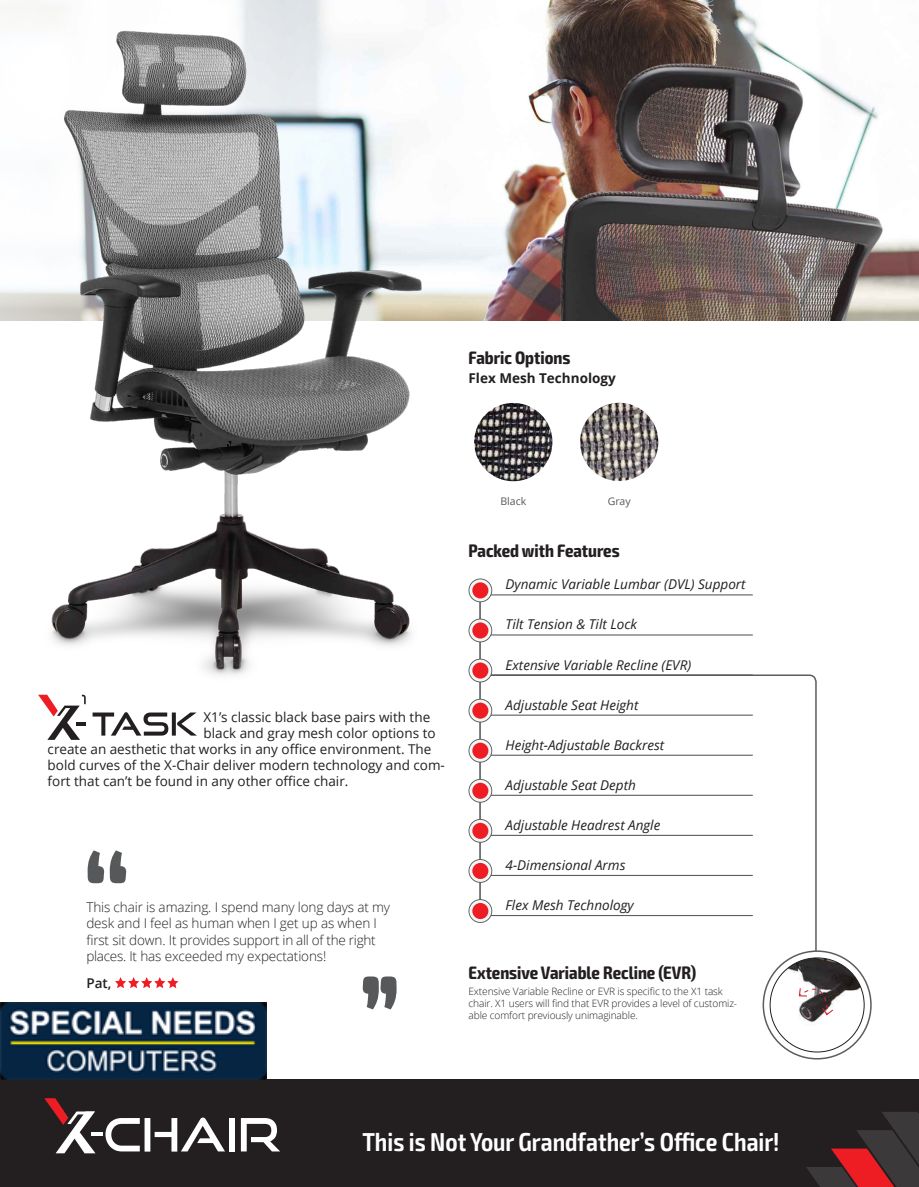
<style>
.page{position:relative;width:919px;height:1187px;background:#fff}
.page>*{position:absolute;margin:0;border:0;box-sizing:border-box;transform-origin:0 0}
.t1{font:900 condensed 110.25px "Exo 2";color:#57585a}
.t2{font:600 condensed 25.95px "Exo 2";color:#fff}
.t3{font:700 condensed 18px "Exo 2";color:#231f20}
.t4{font:13.5px "Open Sans";color:#231f20}
.t5{font:italic 13.5px "Open Sans";color:#231f20}
.t6{font:300 13.5px/16.2px "Open Sans";letter-spacing:-.01em;color:#231f20}
.t7{font:700 13.5px "Open Sans";color:#231f20}
.t8{font:600 13.5px "Open Sans";color:#231f20}
.t9{font:10.5px "Open Sans";color:#57585a}
.t10{font:300 10.2px/12.1px "Open Sans";letter-spacing:-.01em;color:#231f20}
</style>
<div class="page">
<svg style="left:487px;top:673px;width:330px;height:285px"></svg>
<img style="left:1px;top:0;width:917px;height:321px">
<svg style="left:115px;top:977px;width:63px;height:11px"></svg>
<img style="left:580px;top:403px;width:78px;height:78px;border-radius:39px">
<div style="left:0;top:1079px;width:918px;height:107px;background:#231f20"></div>
<svg style="left:806px;top:1112px;width:112px;height:74px"></svg>
<hr style="left:91px;top:1132px;width:11px;height:4px;background:#fff">
<svg style="left:105px;top:1117px;width:120px;height:34px"></svg>
<div style="left:229px;top:1117px;width:6px;height:34px;background:#fff"></div>
<svg style="left:241px;top:1118px;width:39px;height:33px"></svg>
<svg style="left:44px;top:1098px;width:51px;height:55px"></svg>
<img style="left:0;top:25px;width:464px;height:651px">
<svg style="left:93px;top:712px;width:104px;height:23px"></svg>
<svg style="left:38px;top:694px;width:48px;height:45px"></svg>
<img style="left:474px;top:403px;width:78px;height:78px;border-radius:39px">
<hr style="left:489px;top:594px;width:263px;height:1px;background:#5c5c5c">
<hr style="left:489px;top:714px;width:263px;height:1px;background:#5c5c5c">
<hr style="left:489px;top:674px;width:263px;height:1px;background:#5c5c5c">
<hr style="left:489px;top:794px;width:263px;height:1px;background:#5c5c5c">
<hr style="left:489px;top:634px;width:263px;height:1px;background:#5c5c5c">
<hr style="left:489px;top:834px;width:263px;height:1px;background:#5c5c5c">
<hr style="left:489px;top:914px;width:263px;height:2px;background:#5c5c5c">
<hr style="left:489px;top:754px;width:263px;height:1px;background:#5c5c5c">
<hr style="left:489px;top:874px;width:263px;height:2px;background:#5c5c5c">
<hr style="left:479px;top:584px;width:1px;height:332px;background:#5c5c5c">
<svg style="left:468px;top:578px;width:24px;height:24px"></svg>
<svg style="left:469px;top:579px;width:22px;height:22px"></svg>
<div style="left:472px;top:582px;width:16px;height:16px;background:#ee1d23;border-radius:50%"></div>
<svg style="left:468px;top:698px;width:24px;height:24px"></svg>
<svg style="left:469px;top:699px;width:22px;height:22px"></svg>
<div style="left:472px;top:702px;width:16px;height:16px;background:#ee1d23;border-radius:50%"></div>
<svg style="left:468px;top:658px;width:24px;height:24px"></svg>
<svg style="left:469px;top:659px;width:22px;height:22px"></svg>
<div style="left:472px;top:662px;width:16px;height:16px;background:#ee1d23;border-radius:50%"></div>
<svg style="left:468px;top:778px;width:24px;height:24px"></svg>
<svg style="left:469px;top:779px;width:22px;height:22px"></svg>
<div style="left:472px;top:782px;width:16px;height:16px;background:#ee1d23;border-radius:50%"></div>
<svg style="left:468px;top:618px;width:24px;height:24px"></svg>
<svg style="left:469px;top:619px;width:22px;height:22px"></svg>
<div style="left:472px;top:622px;width:16px;height:16px;background:#ee1d23;border-radius:50%"></div>
<svg style="left:468px;top:818px;width:24px;height:24px"></svg>
<svg style="left:469px;top:819px;width:22px;height:22px"></svg>
<div style="left:472px;top:822px;width:16px;height:16px;background:#ee1d23;border-radius:50%"></div>
<svg style="left:468px;top:899px;width:24px;height:23px"></svg>
<svg style="left:469px;top:900px;width:22px;height:21px"></svg>
<svg style="left:468px;top:738px;width:24px;height:24px"></svg>
<svg style="left:469px;top:739px;width:22px;height:22px"></svg>
<div style="left:472px;top:742px;width:16px;height:16px;background:#ee1d23;border-radius:50%"></div>
<svg style="left:468px;top:859px;width:24px;height:23px"></svg>
<svg style="left:469px;top:859px;width:22px;height:22px"></svg>
<div style="left:472px;top:862px;width:16px;height:17px;background:#ee1d23;border-radius:50%"></div>
<div style="left:472px;top:902px;width:16px;height:17px;background:#ee1d23;border-radius:50%"></div>
<svg style="left:763px;top:951px;width:107px;height:107px"></svg>
<div style="left:762px;top:950px;width:109px;height:109px;border:2px solid #5c5c5c;border-radius:50%"></div>
<img style="left:770px;top:957px;width:94px;height:94px;border-radius:47px">
<svg style="left:798px;top:987px;width:36px;height:28px"></svg>
<img style="left:0;top:1002px;width:266px;height:76px">
<p class="t3" style="left:468px;top:347px;width:103px">Fabric Options</p>
<p class="t7" style="left:468px;top:368px;width:149px">Flex Mesh Technology</p>
<p class="t9" style="left:500px;top:494px;width:27px">Black</p>
<p class="t9" style="left:607px;top:494px;width:25px">Gray</p>
<p class="t3" style="left:468px;top:540px;width:153px">Packed with Features</p>
<p class="t5" style="left:505px;top:575px;width:241px">Dynamic Variable Lumbar (DVL) Support</p>
<p class="t5" style="left:505px;top:615px;width:133px">Tilt Tension &amp; Tilt Lock</p>
<p class="t4" style="left:203px;top:707px;width:228px">X1’s classic black base pairs with the</p>
<p class="t4" style="left:203px;top:723px;width:233px">black and gray mesh color options to</p>
<p class="t4" style="left:48px;top:739px;width:385px">create an aesthetic that works in any office environment. The</p>
<p class="t4" style="left:48px;top:756px;width:399px">bold curves of the X-Chair deliver modern technology and com-</p>
<p class="t4" style="left:48px;top:772px;width:302px">fort that can’t be found in any other office chair.</p>
<p class="t1" style="left:86px;top:823px;width:38px">“</p>
<p class="t6" style="left:86px;top:898px;width:305px">This chair is amazing. I spend many long days at my desk and I feel as human when I get up as when I first sit down. It provides support in all of the right places. It has exceeded my expectations!</p>
<p class="t8" style="left:86px;top:974px;width:27px">Pat,</p>
<p class="t1" style="left:360px;top:948px;width:38px">”</p>
<p class="t5" style="left:505px;top:655px;width:187px">Extensive Variable Recline (EVR)</p>
<p class="t5" style="left:505px;top:695px;width:134px">Adjustable Seat Height</p>
<p class="t5" style="left:505px;top:735px;width:160px">Height-Adjustable Backrest</p>
<p class="t5" style="left:505px;top:775px;width:132px">Adjustable Seat Depth</p>
<p class="t5" style="left:505px;top:815px;width:156px">Adjustable Headrest Angle</p>
<p class="t5" style="left:505px;top:855px;width:121px">4-Dimensional Arms</p>
<p class="t5" style="left:505px;top:895px;width:130px">Flex Mesh Technology</p>
<p class="t3" style="left:468px;top:962px;width:229px">Extensive Variable Recline (EVR)</p>
<p class="t10" style="left:468px;top:985px;width:270px">Extensive Variable Recline or EVR is specific to the X1 task chair. X1 users will find that EVR provides a level of customiz&shy;able comfort previously unimaginable.</p>
<p class="t2" style="left:362px;top:1126px;width:418px">This is Not Your Grandfather’s Office Chair!</p>
</div>
